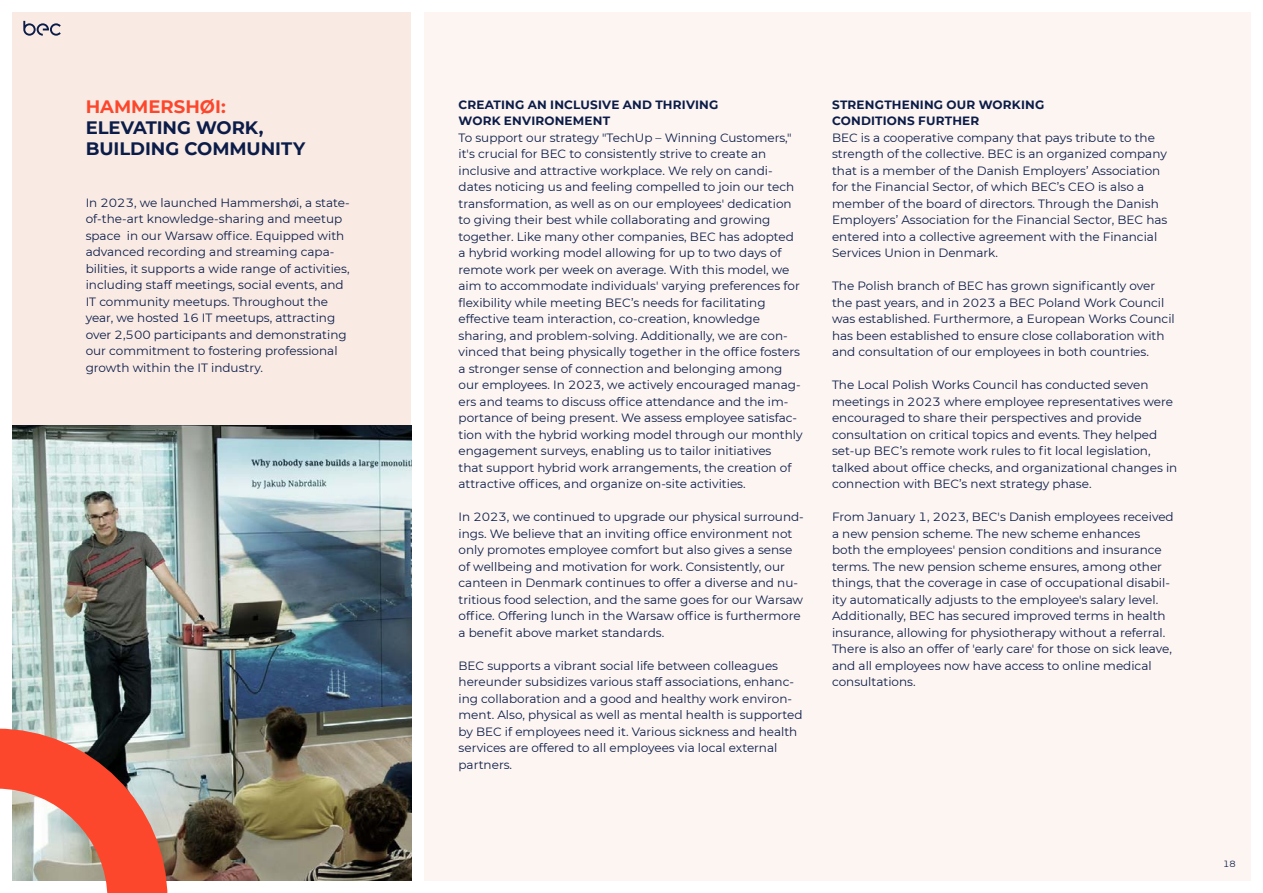
<style>
.page{position:relative;width:1263px;height:893px;background:#fff}
.page>*{position:absolute;margin:0;border:0;box-sizing:border-box;transform-origin:0 0}
.t1{font:700 18px/21px "BEC Montserrat";letter-spacing:-.005em;color:#0c1c49}
.t2{font:700 18px "BEC Montserrat";color:#fd472c}
.t3{font:12px/16.5px "BEC Montserrat";color:#0c1c49}
.t4{font:700 12px/16.5px "BEC Montserrat";letter-spacing:.015em;color:#0c1c49}
.t5{font:9px "BEC Montserrat";color:#0c1c49}
</style>
<div class="page">
<div style="left:12px;top:12px;width:1239px;height:869px;background:#fcf5f1"></div>
<div style="left:12px;top:12px;width:405px;height:869px;background:#f9ebe4"></div>
<div style="left:411px;top:2px;width:12px;height:891px;background:#fff"></div>
<img style="left:12px;top:425px;width:399px;height:456px">
<svg style="left:0;top:729px;width:167px;height:164px;background:#d88777"></svg>
<svg style="left:23px;top:21px;width:38px;height:15px"></svg>
<h1 class="t2" style="left:86px;top:93px;width:142px">HAMMERSHØI:</h1>
<h1 class="t1" style="left:86px;top:116px;width:221px">ELEVATING WORK,<br>BUILDING COMMUNITY</h1>
<p class="t3" style="left:86px;top:194px;width:266px">In 2023, we launched Hammershøi, a state&shy;of-the-art knowledge-sharing and meetup space in our Warsaw office. Equipped with advanced recording and streaming capa&shy;bilities, it supports a wide range of activities, including staff meetings, social events, and IT community meetups. Throughout the year, we hosted 16 IT meetups, attracting over 2,500 participants and demonstrating our commitment to fostering professional growth within the IT industry.</p>
<p class="t4" style="left:459px;top:95px;width:261px">CREATING AN INCLUSIVE AND THRIVING<br>WORK ENVIRONEMENT</p>
<p class="t3" style="left:459px;top:129px;width:346px">To support our strategy "TechUp – Winning Customers," it's crucial for BEC to consistently strive to create an inclusive and attractive workplace. We rely on candi&shy;dates noticing us and feeling compelled to join our tech transformation, as well as on our employees' dedication to giving their best while collaborating and growing together. Like many other companies, BEC has adopted a hybrid working model allowing for up to two days of remote work per week on average. With this model, we aim to accommodate individuals' varying preferences for flexibility while meeting BEC’s needs for facilitating effective team interaction, co-creation, knowledge sharing, and problem-solving. Additionally, we are con&shy;vinced that being physically together in the office fosters a stronger sense of connection and belonging among our employees. In 2023, we actively encouraged manag&shy;ers and teams to discuss office attendance and the im&shy;portance of being present. We assess employee satisfac&shy;tion with the hybrid working model through our monthly engagement surveys, enabling us to tailor initiatives<br>that support hybrid work arrangements, the creation of attractive offices, and organize on-site activities.</p>
<p class="t3" style="left:459px;top:508px;width:347px">In 2023, we continued to upgrade our physical surround&shy;ings. We believe that an inviting office environment not only promotes employee comfort but also gives a sense of wellbeing and motivation for work. Consistently, our canteen in Denmark continues to offer a diverse and nu&shy;tritious food selection, and the same goes for our Warsaw office. Offering lunch in the Warsaw office is furthermore a benefit above market standards.</p>
<p class="t3" style="left:459px;top:657px;width:345px">BEC supports a vibrant social life between colleagues hereunder subsidizes various staff associations, enhanc&shy;ing collaboration and a good and healthy work environ&shy;ment. Also, physical as well as mental health is supported by BEC if employees need it. Various sickness and health services are offered to all employees via local external partners.</p>
<p class="t4" style="left:832px;top:95px;width:214px">STRENGTHENING OUR WORKING<br>CONDITIONS FURTHER</p>
<p class="t3" style="left:832px;top:129px;width:337px">BEC is a cooperative company that pays tribute to the strength of the collective. BEC is an organized company that is a member of the Danish Employers’ Association for the Financial Sector, of which BEC’s CEO is also a member of the board of directors. Through the Danish Employers’ Association for the Financial Sector, BEC has entered into a collective agreement with the Financial Services Union in Denmark.</p>
<p class="t3" style="left:832px;top:277px;width:344px">The Polish branch of BEC has grown significantly over the past years, and in 2023 a BEC Poland Work Council was established. Furthermore, a European Works Council has been established to ensure close collaboration with and consultation of our employees in both countries.</p>
<p class="t3" style="left:832px;top:376px;width:347px">The Local Polish Works Council has conducted seven meetings in 2023 where employee representatives were encouraged to share their perspectives and provide consultation on critical topics and events. They helped set-up BEC’s remote work rules to fit local legislation, talked about office checks, and organizational changes in connection with BEC’s next strategy phase.</p>
<p class="t3" style="left:832px;top:508px;width:343px">From January 1, 2023, BEC's Danish employees received a new pension scheme. The new scheme enhances<br>both the employees' pension conditions and insurance terms. The new pension scheme ensures, among other things, that the coverage in case of occupational disabil&shy;ity automatically adjusts to the employee's salary level.<br>Additionally, BEC has secured improved terms in health insurance, allowing for physiotherapy without a referral.<br>There is also an offer of 'early care' for those on sick leave, and all employees now have access to online medical consultations.</p>
<p class="t5" style="left:1223px;top:857px;width:14px">18</p>
</div>
